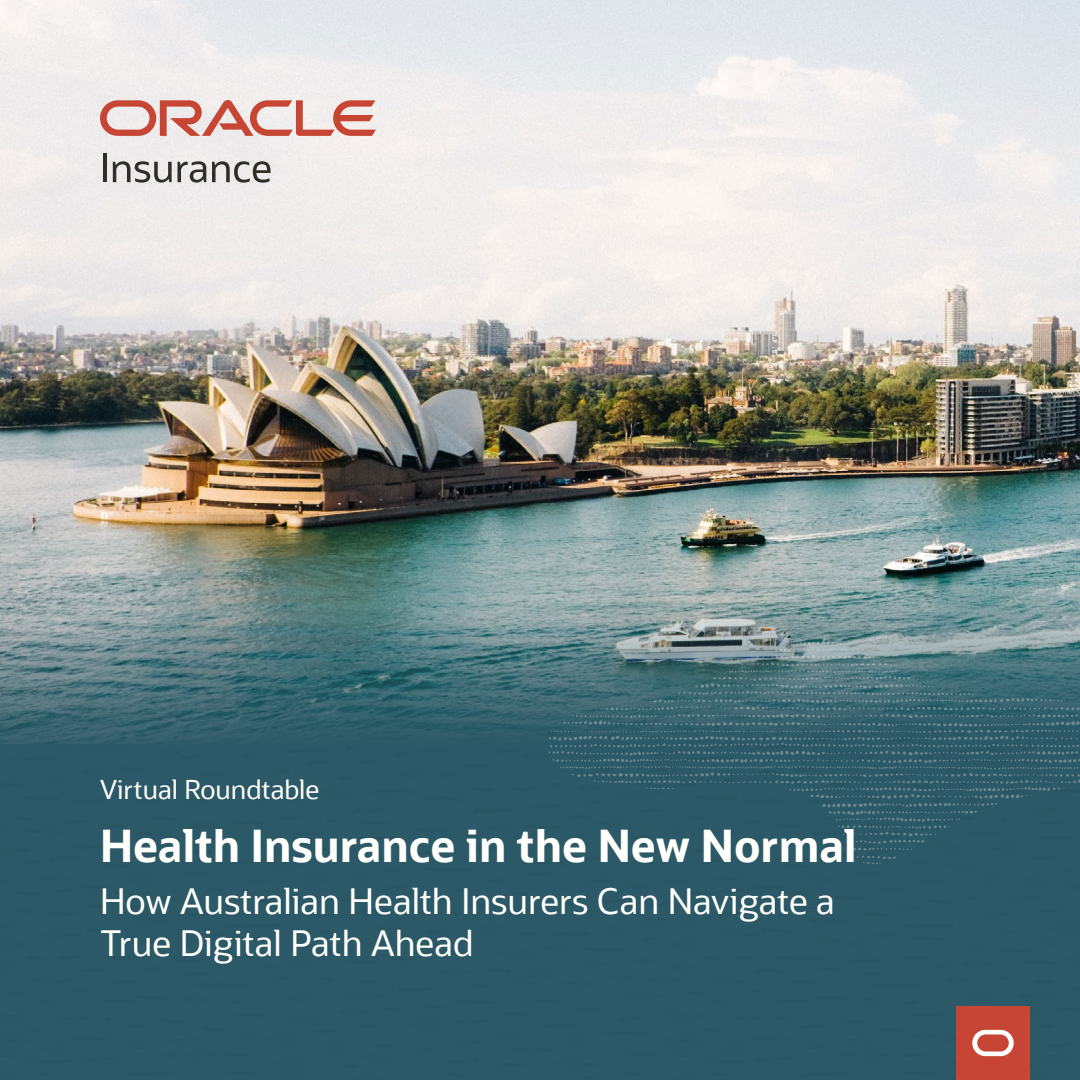
<style>
.page{position:relative;width:1080px;height:1080px;background:#fff}
.page>*{position:absolute;margin:0;border:0;box-sizing:border-box;transform-origin:0 0}
.t1{font:700 44px "Oracle Sans";color:#fffffb}
.t2{font:35px/42px "Oracle Sans";color:#fffffb}
.t3{font:26px "Oracle Sans";color:#fffffb}
</style>
<div class="page">
<div style="left:0;top:744px;width:1080px;height:336px;background:#2c5967"></div>
<img style="left:0;top:0;width:1080px;height:744px">
<div style="left:956px;top:1006px;width:74px;height:74px;background:#c64534"></div>
<svg style="left:972px;top:1030px;width:42px;height:26px"></svg>
<img style="left:540px;top:598px;width:540px;height:312px">
<svg style="left:100px;top:100px;width:276px;height:36px;background:#dea79f"></svg>
<hr style="left:103px;top:154px;width:4px;height:28px;background:#302e29">
<svg style="left:113px;top:161px;width:59px;height:22px"></svg>
<svg style="left:178px;top:161px;width:28px;height:22px"></svg>
<svg style="left:212px;top:161px;width:59px;height:22px"></svg>
<p class="t3" style="left:100px;top:773px;width:221px">Virtual Roundtable</p>
<p class="t1" style="left:100px;top:818px;width:758px">Health Insurance in the New Normal</p>
<p class="t2" style="left:100px;top:881px;width:736px">How Australian Health Insurers Can Navigate a<br>True Digital Path Ahead</p>
</div>
